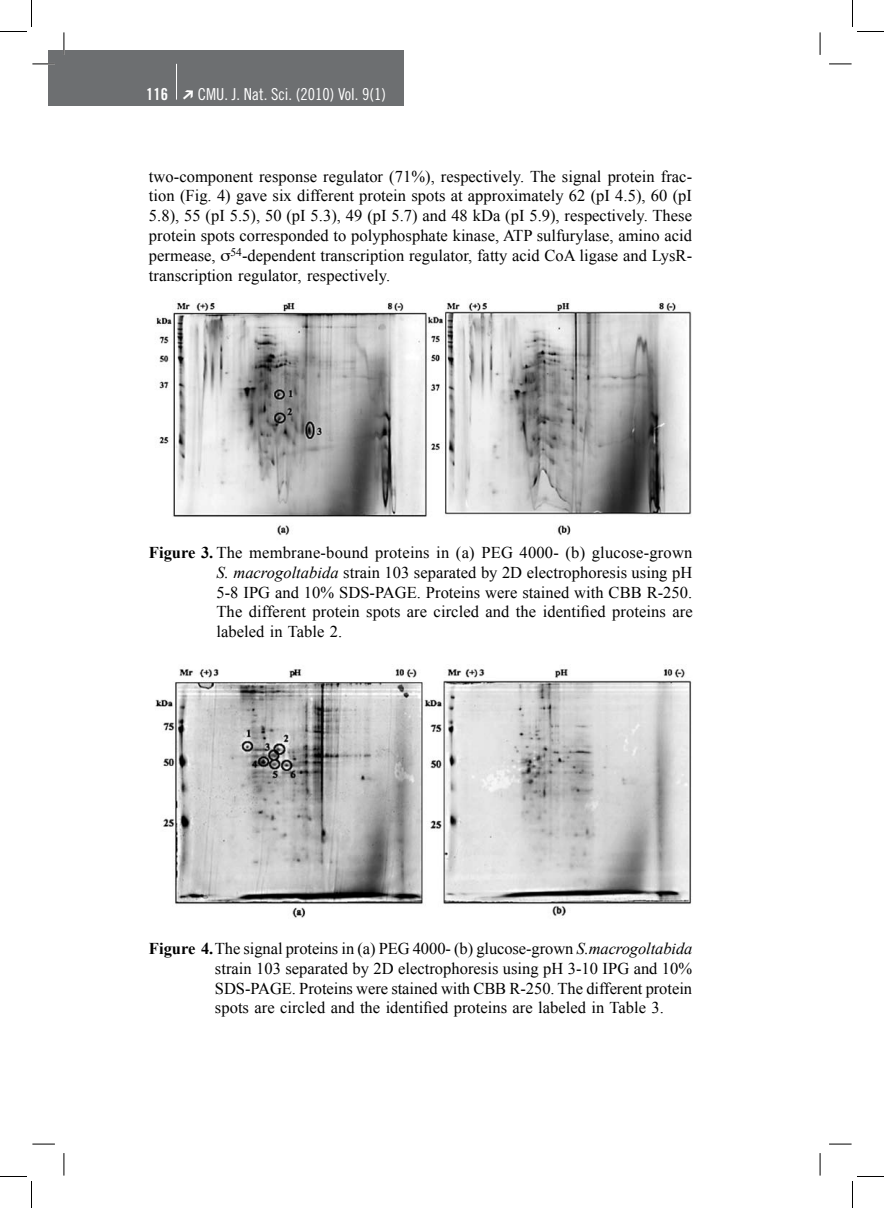
<style>
.page{position:relative;width:884px;height:1208px;background:#fff}
.page>*{position:absolute;margin:0;border:0;box-sizing:border-box;transform-origin:0 0}
.t1{font:16.5px/19.8px "Times New Roman";color:#000;text-align:justify}
.t2{font:16.5px "Trade Gothic Cond Eighteen";color:#fff}
.t3{font:16.5px "Trade Gothic Bold Cond Twenty";color:#fff}
.s1{font-weight:700}
.s2{font-style:italic}
</style>
<div class="page">
<div style="left:49px;top:50px;width:355px;height:56px;background:#6d6f71"></div>
<hr style="left:176px;top:64px;width:1px;height:36px;background:#fff">
<img style="left:156px;top:302px;width:535px;height:234px">
<img style="left:155px;top:668px;width:537px;height:250px">
<hr style="left:32px;top:63px;width:23px;height:2px;background:#fff">
<hr style="left:63px;top:32px;width:2px;height:23px;background:#fff">
<svg style="left:32px;top:64px;width:23px;height:1px"></svg>
<svg style="left:829px;top:64px;width:22px;height:1px"></svg>
<svg style="left:32px;top:1144px;width:23px;height:1px"></svg>
<svg style="left:829px;top:1144px;width:22px;height:1px"></svg>
<svg style="left:64px;top:32px;width:1px;height:23px"></svg>
<svg style="left:64px;top:1153px;width:1px;height:22px"></svg>
<svg style="left:820px;top:32px;width:1px;height:23px"></svg>
<svg style="left:820px;top:1153px;width:1px;height:22px"></svg>
<svg style="left:0;top:0;width:32px;height:32px"></svg>
<svg style="left:0;top:1176px;width:32px;height:32px"></svg>
<svg style="left:852px;top:0;width:32px;height:32px"></svg>
<svg style="left:852px;top:1176px;width:32px;height:32px"></svg>
<p class="t3" style="left:146px;top:84px;width:23px">116</p>
<p class="t2" style="left:198px;top:84px;width:190px">CMU. J. Nat. Sci. (2010) Vol. 9(1)</p>
<p class="t1" style="left:149px;top:166px;width:545px">two-component response regulator (71%), respectively. The signal protein frac&shy;tion (Fig. 4) gave six different protein spots at approximately 62 (pI 4.5), 60 (pI 5.8), 55 (pI 5.5), 50 (pI 5.3), 49 (pI 5.7) and 48 kDa (pI 5.9), respectively. These protein spots corresponded to polyphosphate kinase, ATP sulfurylase, amino acid permease, <sup>54</sup>-dependent transcription regulator, fatty acid CoA ligase and LysR&shy;transcription regulator, respectively.</p>
<p class="t1" style="left:216px;top:542px;width:478px;text-indent:-68px"><span class="s1">Figure 3.</span> The membrane-bound proteins in (a) PEG 4000- (b) glucose-grown <span class="s2">S. macrogoltabida</span> strain 103 separated by 2D electrophoresis using pH 5-8 IPG and 10% SDS-PAGE. Proteins were stained with CBB R-250.<br>The different protein spots are circled and the identified proteins are labeled in Table 2.</p>
<p class="t1" style="left:215px;top:938px;width:479px;text-indent:-66px"><span class="s1">Figure 4.</span>The signal proteins in (a) PEG 4000- (b) glucose-grown <span class="s2">S.macrogoltabida </span>strain 103 separated by 2D electrophoresis using pH 3-10 IPG and 10% SDS-PAGE. Proteins were stained with CBB R-250. The different protein spots are circled and the identified proteins are labeled in Table 3.</p>
</div>
